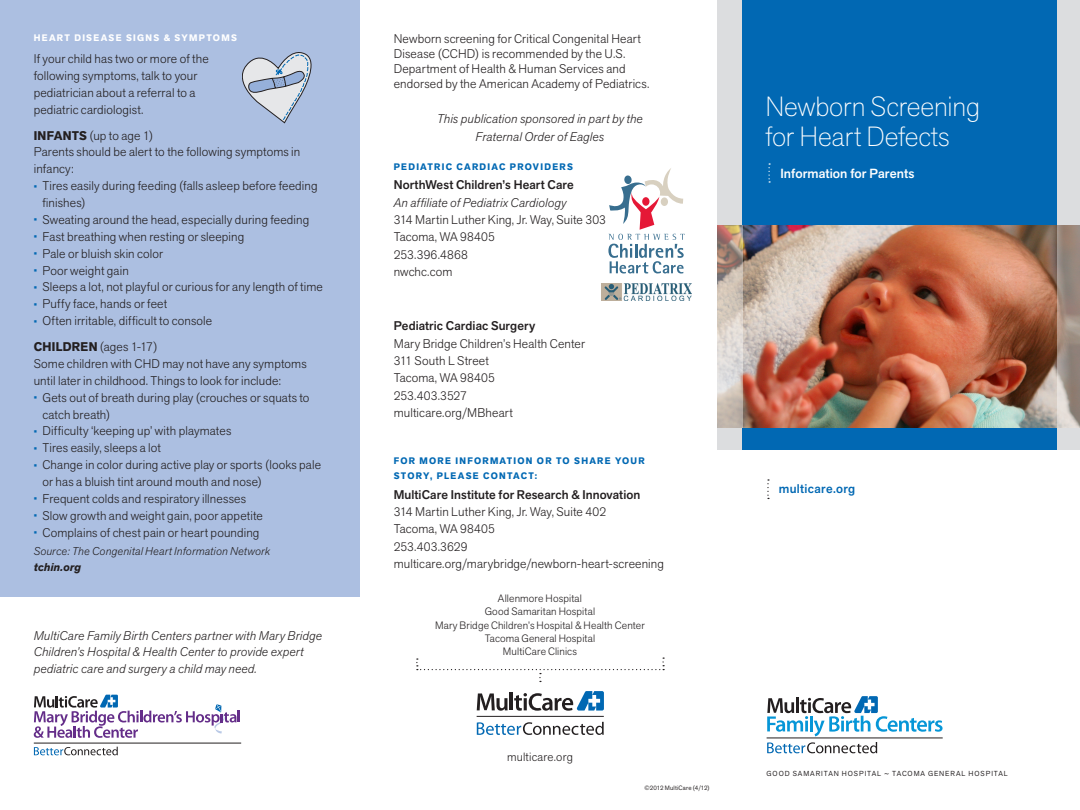
<style>
.page{position:relative;width:1080px;height:810px;background:#fff}
.page>*{position:absolute;margin:0;border:0;box-sizing:border-box;transform-origin:0 0}
.t1{font:200 27.5px/30px "Akzid Grtsk Next";letter-spacing:-.005em;color:#fff}
.t2{font:500 13.12px "Akzid Grtsk Next";letter-spacing:.005em;color:#fff}
.Body_text{font:300 12.5px/16.9px "Akzid Grtsk Next";letter-spacing:.01em;color:#231f20}
.Body_text-2{font:italic 300 12.5px/16.9px "Akzid Grtsk Next";letter-spacing:.015em;color:#231f20}
.t3{font:500 12.5px "Akzid Grtsk Next";letter-spacing:.005em;color:#231f20}
.t4{font:500 12.5px "Akzid Grtsk Next";letter-spacing:.025em;color:#0168b3}
.t5{font:300 11.88px "Akzid Grtsk Next";letter-spacing:.02em;color:#231f20}
.Body_text-3{font:italic 300 11.25px/15.6px "Akzid Grtsk Next";letter-spacing:.015em;color:#231f20}
.t6{font:300 10.62px/13.1px "Akzid Grtsk Next";letter-spacing:.015em;color:#231f20;text-align:center}
.t7{font:700 9.38px/15.6px "Akzid Grtsk Next";letter-spacing:.135em;color:#0168b3}
.t8{font:700 9.38px "Akzid Grtsk Next";letter-spacing:.135em;color:#fff}
.t9{font:7.25px "Akzid Grtsk Next";letter-spacing:.125em;color:#231f20}
.t10{font:6.25px "Akzid Grtsk Next";letter-spacing:.025em;color:#231f20}
.s1{font-weight:700}
.s2{font-weight:400;font-size:10.62px;color:#0168b3}
</style>
<div class="page">
<div style="left:0;top:0;width:360px;height:596px;background:#acbfe1"></div>
<div style="left:717px;top:0;width:363px;height:450px;background:#dcdddf"></div>
<div style="left:742px;top:0;width:316px;height:450px;background:#0168b3"></div>
<svg style="left:768px;top:163px;width:2px;height:20px"></svg>
<img style="left:742px;top:225px;width:316px;height:203px">
<svg style="left:767px;top:479px;width:2px;height:20px"></svg>
<svg style="left:416px;top:658px;width:248px;height:24px"></svg>
<svg style="left:717px;top:225px;width:25px;height:203px"></svg>
<svg style="left:1058px;top:225px;width:22px;height:203px;background:#a09288"></svg>
<svg style="left:477px;top:693px;width:31px;height:18px"></svg>
<hr style="left:510px;top:693px;width:3px;height:17px;background:#231f20">
<svg style="left:514px;top:691px;width:90px;height:20px"></svg>
<svg style="left:477px;top:722px;width:127px;height:13px"></svg>
<hr style="left:477px;top:716px;width:127px;height:1px;background:#231f20">
<svg style="left:608px;top:168px;width:77px;height:105px"></svg>
<img style="left:602px;top:283px;width:90px;height:18px">
<svg style="left:767px;top:696px;width:176px;height:40px"></svg>
<svg style="left:767px;top:742px;width:110px;height:11px"></svg>
<hr style="left:767px;top:738px;width:176px;height:1px;background:#231f20">
<svg style="left:34px;top:695px;width:206px;height:43px"></svg>
<svg style="left:34px;top:747px;width:84px;height:8px"></svg>
<hr style="left:34px;top:743px;width:207px;height:1px;background:#231f20">
<svg style="left:242px;top:52px;width:69px;height:71px"></svg>
<p class="t8" style="left:34px;top:31px;width:205px">HEART DISEASE SIGNS &amp; SYMPTOMS</p>
<p class="Body_text" style="left:34px;top:50px;width:177px">If your child has two or more of the following symptoms, talk to your pediatrician about a referral to a pediatric cardiologist.</p>
<p class="Body_text" style="left:34px;top:127px;width:121px"><span class="s1">INFANTS</span> (up to age 1)</p>
<p class="Body_text" style="left:34px;top:144px;width:268px">Parents should be alert to the following symptoms in infancy:</p>
<p class="Body_text" style="left:42px;top:177px;width:277px;text-indent:-9px"><span class="s2">•</span> Tires easily during feeding (falls asleep before feeding finishes)</p>
<p class="Body_text" style="left:34px;top:211px;width:277px"><span class="s2">•</span> Sweating around the head, especially during feeding</p>
<p class="Body_text" style="left:34px;top:228px;width:212px"><span class="s2">•</span> Fast breathing when resting or sleeping</p>
<p class="Body_text" style="left:34px;top:245px;width:131px"><span class="s2">•</span> Pale or bluish skin color</p>
<p class="Body_text" style="left:34px;top:262px;width:97px"><span class="s2">•</span> Poor weight gain</p>
<p class="Body_text" style="left:34px;top:279px;width:291px"><span class="s2">•</span> Sleeps a lot, not playful or curious for any length of time</p>
<p class="Body_text" style="left:34px;top:295px;width:135px"><span class="s2">•</span> Puffy face, hands or feet</p>
<p class="Body_text" style="left:34px;top:312px;width:180px"><span class="s2">•</span> Often irritable, difficult to console</p>
<p class="Body_text" style="left:34px;top:338px;width:125px"><span class="s1">CHILDREN</span> (ages 1-17)</p>
<p class="Body_text" style="left:34px;top:355px;width:274px">Some children with CHD may not have any symptoms until later in childhood. Things to look for include:</p>
<p class="Body_text" style="left:42px;top:389px;width:269px;text-indent:-9px"><span class="s2">•</span> Gets out of breath during play (crouches or squats to catch breath)</p>
<p class="Body_text" style="left:34px;top:423px;width:199px"><span class="s2">•</span> Difficulty ‘keeping up’ with playmates</p>
<p class="Body_text" style="left:34px;top:439px;width:129px"><span class="s2">•</span> Tires easily, sleeps a lot</p>
<p class="Body_text" style="left:42px;top:456px;width:280px;text-indent:-9px"><span class="s2">•</span> Change in color during active play or sports (looks pale or has a bluish tint around mouth and nose)</p>
<p class="Body_text" style="left:34px;top:490px;width:214px"><span class="s2">•</span> Frequent colds and respiratory illnesses</p>
<p class="Body_text" style="left:34px;top:507px;width:231px"><span class="s2">•</span> Slow growth and weight gain, poor appetite</p>
<p class="Body_text" style="left:34px;top:524px;width:227px"><span class="s2">•</span> Complains of chest pain or heart pounding</p>
<p class="Body_text-3" style="left:34px;top:543px;width:238px">Source: The Congenital Heart Information Network <span class="s1">tchin.org</span></p>
<p class="Body_text-2" style="left:34px;top:627px;width:290px">MultiCare Family Birth Centers partner with Mary Bridge<br>Children’s Hospital &amp; Health Center to provide expert pediatric care and surgery a child may need.</p>
<p class="Body_text" style="left:394px;top:31px;width:257px;line-height:15px">Newborn screening for Critical Congenital Heart Disease (CCHD) is recommended by the U.S.<br>Department of Health &amp; Human Services and endorsed by the American Academy of Pediatrics.</p>
<p class="Body_text-2" style="left:437px;top:110px;width:207px">This publication sponsored in part by the</p>
<p class="Body_text-2" style="left:476px;top:128px;width:130px">Fraternal Order of Eagles</p>
<p class="t7" style="left:394px;top:159px;width:181px">PEDIATRIC CARDIAC PROVIDERS</p>
<p class="t3" style="left:394px;top:177px;width:182px">NorthWest Children’s Heart Care</p>
<p class="Body_text-2" style="left:394px;top:194px;width:174px">An affiliate of Pediatrix Cardiology</p>
<p class="Body_text" style="left:394px;top:211px;width:214px">314 Martin Luther King, Jr. Way, Suite 303</p>
<p class="Body_text" style="left:394px;top:229px;width:103px">Tacoma, WA 98405</p>
<p class="Body_text" style="left:394px;top:246px;width:76px">253.396.4868</p>
<p class="Body_text" style="left:394px;top:263px;width:60px">nwchc.com</p>
<p class="t3" style="left:394px;top:318px;width:143px">Pediatric Cardiac Surgery</p>
<p class="Body_text" style="left:394px;top:335px;width:193px">Mary Bridge Children’s Health Center</p>
<p class="Body_text" style="left:394px;top:352px;width:97px">311 South L Street</p>
<p class="Body_text" style="left:394px;top:370px;width:103px">Tacoma, WA 98405</p>
<p class="Body_text" style="left:394px;top:387px;width:75px">253.403.3527</p>
<p class="Body_text" style="left:394px;top:404px;width:121px">multicare.org/MBheart</p>
<p class="t7" style="left:394px;top:453px;width:253px">FOR MORE INFORMATION OR TO SHARE YOUR<br>STORY, PLEASE CONTACT:</p>
<p class="t3" style="left:394px;top:486px;width:248px">MultiCare Institute for Research &amp; Innovation</p>
<p class="Body_text" style="left:394px;top:503px;width:214px">314 Martin Luther King, Jr. Way, Suite 402</p>
<p class="Body_text" style="left:394px;top:521px;width:103px">Tacoma, WA 98405</p>
<p class="Body_text" style="left:394px;top:538px;width:75px">253.403.3629</p>
<p class="Body_text" style="left:394px;top:555px;width:272px">multicare.org/marybridge/newborn-heart-screening</p>
<p class="t6" style="left:498px;top:592px;width:86px">Allenmore Hospital</p>
<p class="t6" style="left:435px;top:605px;width:211px">Good Samaritan Hospital<br>Mary Bridge Children’s Hospital &amp; Health Center</p>
<p class="t6" style="left:485px;top:631px;width:112px">Tacoma General Hospital</p>
<p class="t6" style="left:503px;top:644px;width:76px">MultiCare Clinics</p>
<p class="t5" style="left:507px;top:750px;width:67px">multicare.org</p>
<p class="t10" style="left:645px;top:784px;width:67px">©2012 MultiCare (4/12)</p>
<p class="t1" style="left:765px;top:91px;width:216px">Newborn Screening for Heart Defects</p>
<p class="t2" style="left:780px;top:165px;width:136px">Information for Parents</p>
<p class="t4" style="left:779px;top:481px;width:78px">multicare.org</p>
<p class="t9" style="left:767px;top:769px;width:243px">GOOD SAMARITAN HOSPITAL ~ TACOMA GENERAL HOSPITAL</p>
</div>
